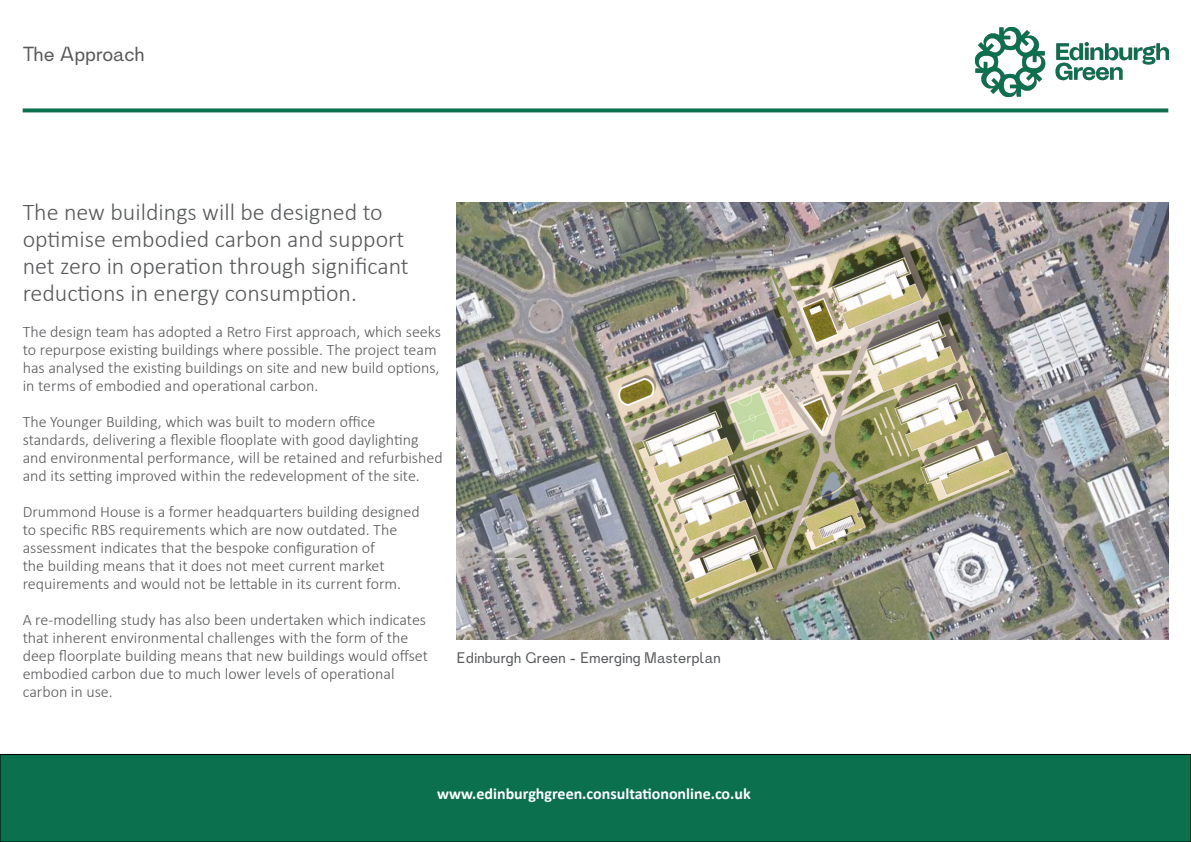
<style>
.page{position:relative;width:1191px;height:842px;background:#fff}
.page>*{position:absolute;margin:0;border:0;box-sizing:border-box;transform-origin:0 0}
.L__Large_Body_Text{font:300 24px/27px "Calibri";color:#58595b}
.t1{font:20px "MXB Practice";color:#58595b}
.L__Large_Body_Text-2{font:300 16px "Calibri";color:#58595b}
.t2{font:700 16px "Calibri";color:#fff}
.L__Large_Body_Text-3{font:15px "MXB Practice";color:#58595b}
</style>
<div class="page">
<svg style="left:23px;top:108px;width:1145px;height:4px;background:#268061"></svg>
<img style="left:975px;top:27px;width:193px;height:70px">
<div style="left:0;top:754px;width:1191px;height:88px;background:#0b704e"></div>
<div style="left:0;top:754px;width:1191px;height:88px;border:1px solid #000"></div>
<img style="left:456px;top:202px;width:712px;height:438px">
<p class="t1" style="left:23px;top:43px;width:124px">The Approach</p>
<p class="L__Large_Body_Text" style="left:23px;top:199px;width:387px">The new buildings will be designed to optimise embodied carbon and support net zero in operation through significant reductions in energy consumption.</p>
<p class="L__Large_Body_Text-2" style="left:23px;top:322px;width:420px">The design team has adopted a Retro First approach, which seeks</p>
<p class="L__Large_Body_Text-2" style="left:23px;top:340px;width:415px">to repurpose existing buildings where possible. The project team</p>
<p class="L__Large_Body_Text-2" style="left:23px;top:358px;width:418px">has analysed the existing buildings on site and new build options,</p>
<p class="L__Large_Body_Text-2" style="left:23px;top:376px;width:297px">in terms of embodied and operational carbon.</p>
<p class="L__Large_Body_Text-2" style="left:23px;top:412px;width:354px">The Younger Building, which was built to modern office</p>
<p class="L__Large_Body_Text-2" style="left:23px;top:430px;width:397px">standards, delivering a flexible flooplate with good daylighting</p>
<p class="L__Large_Body_Text-2" style="left:23px;top:448px;width:421px">and environmental performance, will be retained and refurbished</p>
<p class="L__Large_Body_Text-2" style="left:23px;top:466px;width:399px">and its setting improved within the redevelopment of the site.</p>
<p class="L__Large_Body_Text-2" style="left:23px;top:502px;width:398px">Drummond House is a former headquarters building designed</p>
<p class="L__Large_Body_Text-2" style="left:23px;top:520px;width:376px">to specific RBS requirements which are now outdated. The</p>
<p class="L__Large_Body_Text-2" style="left:23px;top:538px;width:354px">assessment indicates that the bespoke configuration of</p>
<p class="L__Large_Body_Text-2" style="left:23px;top:556px;width:363px">the building means that it does not meet current market</p>
<p class="L__Large_Body_Text-2" style="left:23px;top:574px;width:380px">requirements and would not be lettable in its current form.</p>
<p class="L__Large_Body_Text-2" style="left:23px;top:610px;width:405px">A re-modelling study has also been undertaken which indicates</p>
<p class="L__Large_Body_Text-2" style="left:23px;top:628px;width:387px">that inherent environmental challenges with the form of the</p>
<p class="L__Large_Body_Text-2" style="left:23px;top:646px;width:407px">deep floorplate building means that new buildings would offset</p>
<p class="L__Large_Body_Text-2" style="left:23px;top:664px;width:373px">embodied carbon due to much lower levels of operational</p>
<p class="L__Large_Body_Text-2" style="left:23px;top:682px;width:92px">carbon in use.</p>
<p class="L__Large_Body_Text-3" style="left:456px;top:649px;width:265px">Edinburgh Green - Emerging Masterplan</p>
<p class="t2" style="left:437px;top:782px;width:315px">www.edinburghgreen.consultationonline.co.uk</p>
</div>
